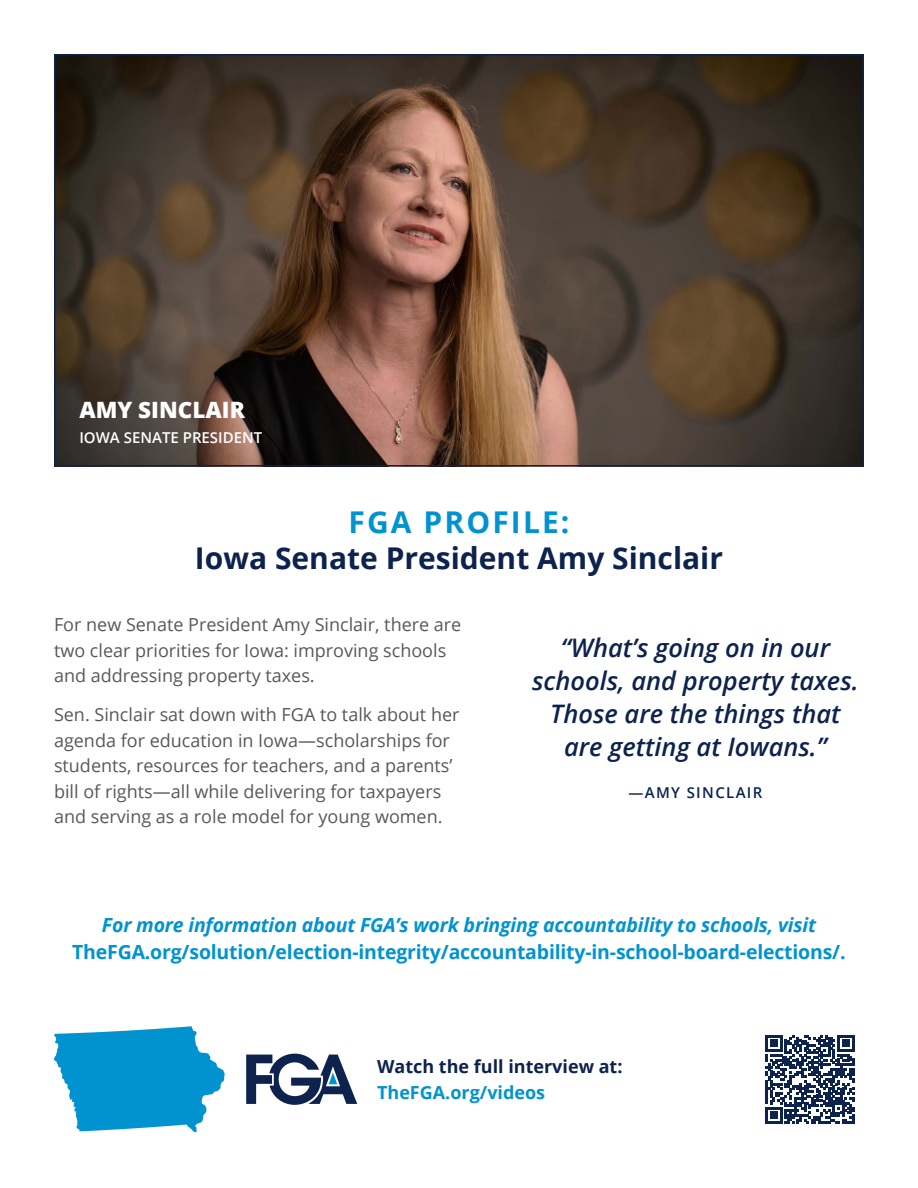
<style>
.page{position:relative;width:918px;height:1188px;background:#fff}
.page>*{position:absolute;margin:0;border:0;box-sizing:border-box;transform-origin:0 0}
.t1{font:700 30px/36px "Open Sans";color:#0d224d;text-align:center}
.t2{font:italic 600 25.5px/33px "Open Sans";color:#0d224d;text-align:center}
.t3{font:800 22.5px "Open Sans";color:#fff}
.t4{font:700 19.5px/27px "Open Sans";letter-spacing:-.01em;color:#0093d0;text-align:center}
.t5{font:18px/25.5px "Open Sans";color:#57585a}
.t6{font:700 18px/25.5px "Open Sans";color:#0d224d}
.t7{font:600 15px "Open Sans";color:#fff}
.t8{font:600 15px "Open Sans";letter-spacing:.09em;color:#0d224d}
.s1{color:#0093d0}
.s2{font-style:italic}
</style>
<div class="page">
<img style="left:57px;top:57px;width:804px;height:406px">
<div style="left:54px;top:54px;width:810px;height:412px;border:2px solid #0d224d"></div>
<svg style="left:246px;top:1054px;width:111px;height:51px"></svg>
<svg style="left:766px;top:1035px;width:88px;height:89px"></svg>
<svg style="left:54px;top:1026px;width:171px;height:106px"></svg>
<p class="t3" style="left:79px;top:393px;width:167px">AMY SINCLAIR</p>
<p class="t7" style="left:79px;top:427px;width:185px">IOWA SENATE PRESIDENT</p>
<p class="t1" style="left:195px;top:504px;width:530px"><span class="s1">FGA PROFILE:<br></span>Iowa Senate President Amy Sinclair</p>
<p class="t5" style="left:54px;top:611px;width:409px">For new Senate President Amy Sinclair, there are two clear priorities for Iowa: improving schools and addressing property taxes.</p>
<p class="t5" style="left:54px;top:701px;width:407px">Sen. Sinclair sat down with FGA to talk about her agenda for education in Iowa—scholarships for students, resources for teachers, and a parents’ bill of rights—all while delivering for taxpayers and serving as a role model for young women.</p>
<p class="t2" style="left:532px;top:630px;width:328px">“What’s going on in our schools, and property taxes.<br>Those are the things that are getting at Iowans.”</p>
<p class="t8" style="left:628px;top:782px;width:136px">—AMY SINCLAIR</p>
<p class="t4" style="left:72px;top:911px;width:775px"><span class="s2">For more information about FGA’s work bringing accountability to schools, visit<br></span>TheFGA.org/solution/election-integrity/accountability-in-school-board-elections/.</p>
<p class="t6" style="left:377px;top:1054px;width:247px">Watch the full interview at:<br><span class="s1">TheFGA.org/videos</span></p>
</div>
